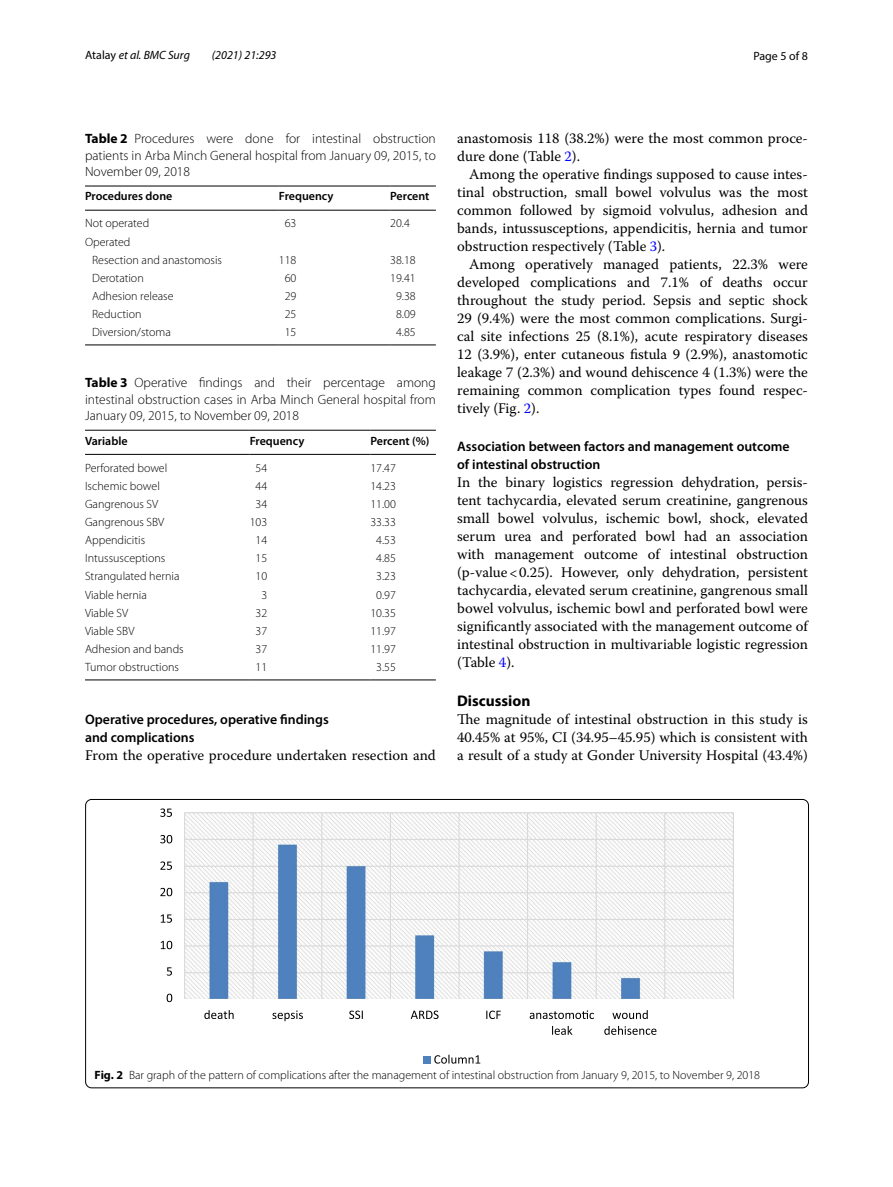
<style>
.page{position:relative;width:893px;height:1187px;background:#fff}
.page>*{position:absolute;margin:0;border:0;box-sizing:border-box;transform-origin:0 0}
.t1{font:700 15.45px "Myriad Pro";color:#000}
.t2{font:14.7px/18px "Warnock Pro";color:#000;text-align:justify}
.t3{font:600 13.8px/18px "Myriad Pro";color:#000}
.t4{font:300 13.5px/16.5px "Myriad Pro";color:#000;text-align:justify}
.t5{font:300 12px/18.1px "Myriad Pro";color:#000}
.t6{font:600 12px "Myriad Pro";color:#000}
.t7{font:italic 12px "Myriad Pro";color:#000}
.t8{font:12px "Myriad Pro";color:#000}
.s1{font-style:normal}
.s2{font-weight:700}
.s3{color:#00f}
</style>
<div class="page">
<hr style="left:85px;top:186px;width:194px;height:1px;background:#000">
<hr style="left:85px;top:210px;width:194px;height:1px;background:#000">
<hr style="left:279px;top:186px;width:111px;height:1px;background:#000">
<hr style="left:279px;top:210px;width:111px;height:1px;background:#000">
<hr style="left:390px;top:186px;width:46px;height:1px;background:#000">
<hr style="left:390px;top:210px;width:46px;height:1px;background:#000">
<hr style="left:85px;top:344px;width:194px;height:1px;background:#000">
<hr style="left:279px;top:344px;width:111px;height:1px;background:#000">
<hr style="left:390px;top:344px;width:46px;height:1px;background:#000">
<hr style="left:85px;top:430px;width:165px;height:1px;background:#000">
<hr style="left:85px;top:454px;width:165px;height:1px;background:#000">
<hr style="left:250px;top:430px;width:120px;height:1px;background:#000">
<hr style="left:250px;top:454px;width:120px;height:1px;background:#000">
<hr style="left:370px;top:430px;width:66px;height:1px;background:#000">
<hr style="left:370px;top:454px;width:66px;height:1px;background:#000">
<hr style="left:85px;top:679px;width:165px;height:1px;background:#000">
<hr style="left:250px;top:679px;width:120px;height:1px;background:#000">
<hr style="left:370px;top:679px;width:66px;height:1px;background:#000">
<img style="left:184px;top:812px;width:550px;height:186px">
<svg style="left:167px;top:993px;width:5px;height:9px"></svg>
<svg style="left:167px;top:967px;width:5px;height:8px"></svg>
<svg style="left:161px;top:940px;width:11px;height:9px"></svg>
<svg style="left:161px;top:914px;width:11px;height:8px"></svg>
<svg style="left:160px;top:887px;width:12px;height:9px"></svg>
<svg style="left:160px;top:861px;width:12px;height:8px"></svg>
<svg style="left:160px;top:835px;width:12px;height:8px"></svg>
<svg style="left:160px;top:808px;width:12px;height:8px"></svg>
<svg style="left:204px;top:1010px;width:30px;height:8px"></svg>
<svg style="left:272px;top:1010px;width:31px;height:11px"></svg>
<svg style="left:349px;top:1010px;width:14px;height:8px"></svg>
<svg style="left:411px;top:1010px;width:28px;height:8px"></svg>
<svg style="left:486px;top:1010px;width:15px;height:8px"></svg>
<svg style="left:530px;top:1010px;width:64px;height:8px"></svg>
<svg style="left:552px;top:1025px;width:20px;height:9px"></svg>
<svg style="left:612px;top:1010px;width:36px;height:8px"></svg>
<svg style="left:604px;top:1025px;width:52px;height:9px"></svg>
<div style="left:423px;top:1056px;width:8px;height:7px;background:#4f81bd"></div>
<svg style="left:434px;top:1054px;width:46px;height:9px"></svg>
<p class="t7" style="left:85px;top:48px;width:106px"><span class="s1">Atalay</span> et al. BMC Surg</p>
<p class="t7" style="left:212px;top:48px;width:66px">(2021) 21:293</p>
<p class="t8" style="left:753px;top:48px;width:56px">Page 5 of 8</p>
<p class="t4" style="left:85px;top:130px;width:352px"><span class="s2">Table 2</span> Procedures were done for intestinal obstruction patients in Arba Minch General hospital from January 09, 2015, to November 09, 2018</p>
<p class="t6" style="left:85px;top:189px;width:89px">Procedures done</p>
<p class="t6" style="left:279px;top:189px;width:56px">Frequency</p>
<p class="t6" style="left:390px;top:189px;width:41px">Percent</p>
<p class="t5" style="left:85px;top:214px;width:66px">Not operated</p>
<p class="t5" style="left:285px;top:214px;width:13px">63</p>
<p class="t5" style="left:390px;top:214px;width:21px">20.4</p>
<p class="t5" style="left:92px;top:232px;width:131px;text-indent:-7px">Operated<br>Resection and anastomosis</p>
<p class="t5" style="left:279px;top:251px;width:19px">118</p>
<p class="t5" style="left:390px;top:251px;width:27px">38.18</p>
<p class="t5" style="left:92px;top:269px;width:53px">Derotation</p>
<p class="t5" style="left:285px;top:269px;width:13px">60</p>
<p class="t5" style="left:390px;top:269px;width:27px">19.41</p>
<p class="t5" style="left:92px;top:287px;width:83px">Adhesion release</p>
<p class="t5" style="left:285px;top:287px;width:13px">29</p>
<p class="t5" style="left:396px;top:287px;width:21px">9.38</p>
<p class="t5" style="left:92px;top:305px;width:51px">Reduction</p>
<p class="t5" style="left:285px;top:305px;width:13px">25</p>
<p class="t5" style="left:396px;top:305px;width:21px">8.09</p>
<p class="t5" style="left:92px;top:323px;width:80px">Diversion/stoma</p>
<p class="t5" style="left:285px;top:323px;width:13px">15</p>
<p class="t5" style="left:396px;top:323px;width:21px">4.85</p>
<p class="t4" style="left:85px;top:375px;width:352px"><span class="s2">Table 3</span> Operative findings and their percentage among intestinal obstruction cases in Arba Minch General hospital from January 09, 2015, to November 09, 2018</p>
<p class="t6" style="left:85px;top:433px;width:44px">Variable</p>
<p class="t6" style="left:250px;top:433px;width:56px">Frequency</p>
<p class="t6" style="left:370px;top:433px;width:61px">Percent (%)</p>
<p class="t5" style="left:85px;top:458px;width:84px">Perforated bowel</p>
<p class="t5" style="left:256px;top:458px;width:13px">54</p>
<p class="t5" style="left:370px;top:458px;width:27px">17.47</p>
<p class="t5" style="left:85px;top:477px;width:76px">Ischemic bowel</p>
<p class="t5" style="left:256px;top:477px;width:13px">44</p>
<p class="t5" style="left:370px;top:477px;width:27px">14.23</p>
<p class="t5" style="left:85px;top:495px;width:75px">Gangrenous SV</p>
<p class="t5" style="left:256px;top:495px;width:13px">34</p>
<p class="t5" style="left:370px;top:495px;width:27px">11.00</p>
<p class="t5" style="left:85px;top:513px;width:81px">Gangrenous SBV</p>
<p class="t5" style="left:250px;top:513px;width:19px">103</p>
<p class="t5" style="left:370px;top:513px;width:27px">33.33</p>
<p class="t5" style="left:85px;top:531px;width:62px">Appendicitis</p>
<p class="t5" style="left:256px;top:531px;width:13px">14</p>
<p class="t5" style="left:376px;top:531px;width:21px">4.53</p>
<p class="t5" style="left:85px;top:549px;width:82px">Intussusceptions</p>
<p class="t5" style="left:256px;top:549px;width:13px">15</p>
<p class="t5" style="left:376px;top:549px;width:21px">4.85</p>
<p class="t5" style="left:85px;top:567px;width:96px">Strangulated hernia</p>
<p class="t5" style="left:256px;top:567px;width:13px">10</p>
<p class="t5" style="left:376px;top:567px;width:21px">3.23</p>
<p class="t5" style="left:85px;top:585px;width:63px">Viable hernia</p>
<p class="t5" style="left:261px;top:585px;width:7px">3</p>
<p class="t5" style="left:376px;top:585px;width:21px">0.97</p>
<p class="t5" style="left:85px;top:604px;width:45px">Viable SV</p>
<p class="t5" style="left:256px;top:604px;width:13px">32</p>
<p class="t5" style="left:370px;top:604px;width:27px">10.35</p>
<p class="t5" style="left:85px;top:622px;width:51px">Viable SBV</p>
<p class="t5" style="left:256px;top:622px;width:13px">37</p>
<p class="t5" style="left:370px;top:622px;width:27px">11.97</p>
<p class="t5" style="left:85px;top:640px;width:100px">Adhesion and bands</p>
<p class="t5" style="left:256px;top:640px;width:13px">37</p>
<p class="t5" style="left:370px;top:640px;width:27px">11.97</p>
<p class="t5" style="left:85px;top:658px;width:95px">Tumor obstructions</p>
<p class="t5" style="left:256px;top:658px;width:13px">11</p>
<p class="t5" style="left:376px;top:658px;width:21px">3.55</p>
<p class="t3" style="left:85px;top:710px;width:245px">Operative procedures, operative findings and complications</p>
<p class="t2" style="left:85px;top:746px;width:352px">From the operative procedure undertaken resection and</p>
<p class="t2" style="left:457px;top:128px;width:352px">anastomosis 118 (38.2%) were the most common proce&shy;dure done (Table <span class="s3">2</span>).</p>
<p class="t2" style="left:457px;top:164px;width:352px;text-indent:12px">Among the operative findings supposed to cause intes&shy;tinal obstruction, small bowel volvulus was the most common followed by sigmoid volvulus, adhesion and bands, intussusceptions, appendicitis, hernia and tumor obstruction respectively (Table <span class="s3">3</span>).</p>
<p class="t2" style="left:457px;top:254px;width:352px;text-indent:12px">Among operatively managed patients, 22.3% were developed complications and 7.1% of deaths occur throughout the study period. Sepsis and septic shock 29 (9.4%) were the most common complications. Surgi&shy;cal site infections 25 (8.1%), acute respiratory diseases 12 (3.9%), enter cutaneous fistula 9 (2.9%), anastomotic leakage 7 (2.3%) and wound dehiscence 4 (1.3%) were the remaining common complication types found respec&shy;tively (Fig. <span class="s3">2</span>).</p>
<p class="t3" style="left:457px;top:437px;width:334px">Association between factors and management outcome of intestinal obstruction</p>
<p class="t2" style="left:457px;top:473px;width:352px">In the binary logistics regression dehydration, persis&shy;tent tachycardia, elevated serum creatinine, gangrenous small bowel volvulus, ischemic bowl, shock, elevated serum urea and perforated bowl had an association with management outcome of intestinal obstruction (p-value&lt;0.25). However, only dehydration, persistent tachycardia, elevated serum creatinine, gangrenous small bowel volvulus, ischemic bowl and perforated bowl were significantly associated with the management outcome of intestinal obstruction in multivariable logistic regression (Table <span class="s3">4</span>).</p>
<p class="t1" style="left:457px;top:690px;width:75px">Discussion</p>
<p class="t2" style="left:457px;top:710px;width:352px">The magnitude of intestinal obstruction in this study is 40.45% at 95%, CI (34.95–45.95) which is consistent with a result of a study at Gonder University Hospital (43.4%)</p>
<p class="t5" style="left:95px;top:1065px;width:667px"><span class="s2">Fig. 2</span> Bar graph of the pattern of complications after the management of intestinal obstruction from January 9, 2015, to November 9, 2018</p>
</div>
